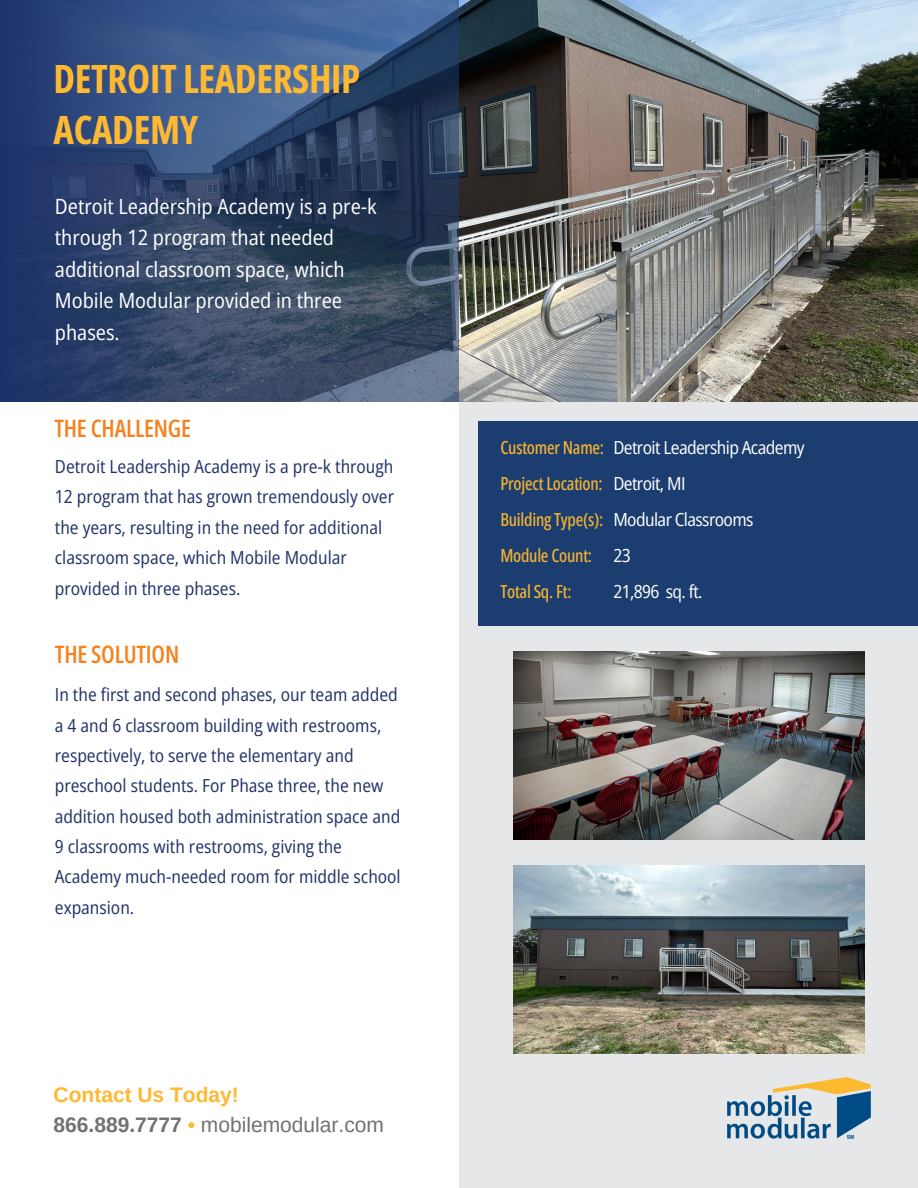
<style>
.page{position:relative;width:918px;height:1188px;background:#fff}
.page>*{position:absolute;margin:0;border:0;box-sizing:border-box;transform-origin:0 0}
.t1{font:700 39px/50.7px "Open Sans Condensed";letter-spacing:-.01em;color:#feb933}
.t2{font:600 24px "Open Sans Condensed";letter-spacing:-.01em;color:#f5821f}
.t3{font:semi-condensed 21px/31.5px "Open Sans";color:#fff}
.t4{font:21px "Arimo";color:#707170}
.t5{font:700 21px "Arimo";color:#feb933}
.t6{font:semi-condensed 18px/30.3px "Open Sans";color:#23336b}
.t7{font:500 18px "Open Sans Condensed";letter-spacing:-.015em;color:#f6b42f}
.t8{font:semi-condensed 18px "Open Sans";letter-spacing:-.03em;color:#fff}
.s1{font-weight:700}
.s2{font-weight:700;color:#feb933}
</style>
<div class="page">
<div style="left:459px;top:401px;width:459px;height:787px;background:#e6e7e9"></div>
<img style="left:0;top:0;width:918px;height:402px">
<svg style="left:405px;top:0;width:54px;height:401px;background:#344863"></svg>
<svg style="left:0;top:0;width:405px;height:401px;background:#324870"></svg>
<div style="left:478px;top:421px;width:440px;height:205px;background:#1c3d6f"></div>
<img style="left:513px;top:866px;width:351px;height:188px">
<img style="left:728px;top:1078px;width:143px;height:61px">
<img style="left:513px;top:652px;width:351px;height:188px">
<p class="t1" style="left:54px;top:53px;width:308px">DETROIT LEADERSHIP<br>ACADEMY</p>
<p class="t3" style="left:55px;top:190px;width:323px">Detroit Leadership Academy is a pre-k through 12 program that needed additional classroom space, which<br>Mobile Modular provided in three phases.</p>
<p class="t2" style="left:54px;top:412px;width:138px">THE CHALLENGE</p>
<p class="t6" style="left:55px;top:451px;width:341px">Detroit Leadership Academy is a pre-k through 12 program that has grown tremendously over the years, resulting in the need for additional classroom space, which Mobile Modular provided in three phases.</p>
<p class="t2" style="left:55px;top:637px;width:126px">THE SOLUTION</p>
<p class="t6" style="left:55px;top:679px;width:347px">In the first and second phases, our team added a 4 and 6 classroom building with restrooms, respectively, to serve the elementary and preschool students. For Phase three, the new addition housed both administration space and 9 classrooms with restrooms, giving the Academy much-needed room for middle school expansion.</p>
<p class="t5" style="left:54px;top:1083px;width:187px">Contact Us Today!</p>
<p class="t4" style="left:54px;top:1113px;width:332px"><span class="s1">866.889.7777</span> <span class="s2">•</span> mobilemodular.com</p>
<p class="t7" style="left:500px;top:435px;width:105px">Customer Name:</p>
<p class="t7" style="left:500px;top:471px;width:104px">Project Location:</p>
<p class="t7" style="left:500px;top:507px;width:105px">Building Type(s):</p>
<p class="t7" style="left:500px;top:543px;width:93px">Module Count:</p>
<p class="t7" style="left:500px;top:579px;width:73px">Total Sq. Ft:</p>
<p class="t8" style="left:613px;top:435px;width:193px">Detroit Leadership Academy</p>
<p class="t8" style="left:613px;top:471px;width:74px">Detroit, MI</p>
<p class="t8" style="left:613px;top:507px;width:142px">Modular Classrooms</p>
<p class="t8" style="left:613px;top:543px;width:19px">23</p>
<p class="t8" style="left:613px;top:579px;width:91px">21,896 sq. ft.</p>
</div>
